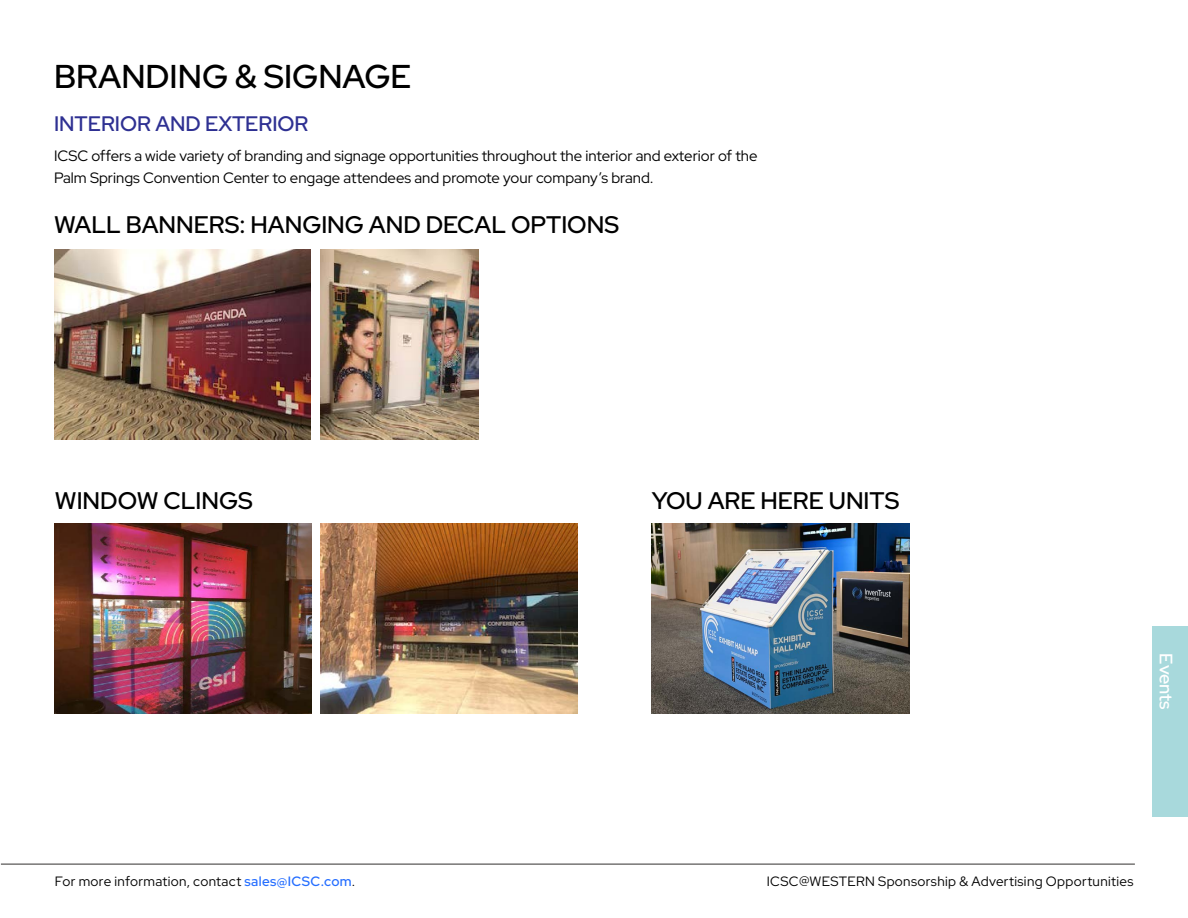
<style>
.page{position:relative;width:1188px;height:918px;background:#fff}
.page>*{position:absolute;margin:0;border:0;box-sizing:border-box;transform-origin:0 0}
.t1{font:500 33px "Red Hat Display";color:#000}
.t2{font:500 24px "Red Hat Display";color:#000}
.t3{font:500 21px "Red Hat Display";color:#2e3092}
.t4{font:500 18px "Red Hat Display";letter-spacing:-.01em;color:#fff}
.t5{font:15px/21.6px "Red Hat Display";color:#000}
.t6{font:13.5px "Red Hat Display";letter-spacing:.025em;color:#000}
.s1{font-weight:500;color:#256eff}
</style>
<div class="page">
<div style="left:1152px;top:626px;width:36px;height:191px;background:#a8d9dc"></div>
<hr style="left:1px;top:863px;width:1134px;height:2px;background:#767574">
<img style="left:54px;top:524px;width:258px;height:190px">
<img style="left:652px;top:524px;width:257px;height:190px">
<img style="left:320px;top:524px;width:257px;height:190px">
<img style="left:54px;top:249px;width:257px;height:191px">
<img style="left:320px;top:249px;width:158px;height:191px">
<h1 class="t1" style="left:54px;top:55px;width:359px">BRANDING &amp; SIGNAGE</h1>
<h3 class="t3" style="left:54px;top:110px;width:256px">INTERIOR AND EXTERIOR</h3>
<p class="t5" style="left:54px;top:145px;width:705px">ICSC offers a wide variety of branding and signage opportunities throughout the interior and exterior of the<br>Palm Springs Convention Center to engage attendees and promote your company’s brand.</p>
<h2 class="t2" style="left:54px;top:209px;width:567px">WALL BANNERS: HANGING AND DECAL OPTIONS</h2>
<h2 class="t2" style="left:55px;top:485px;width:199px">WINDOW CLINGS</h2>
<h2 class="t2" style="left:652px;top:485px;width:249px">YOU ARE HERE UNITS</h2>
<p class="t4" style="left:1178px;top:653px;width:58px;rotate:90deg">Events</p>
<p class="t6" style="left:55px;top:872px;width:302px">For more information, contact <span class="s1">sales@ICSC.com</span>.</p>
<p class="t6" style="left:767px;top:872px;width:368px">ICSC@WESTERN Sponsorship &amp; Advertising Opportunities</p>
</div>
